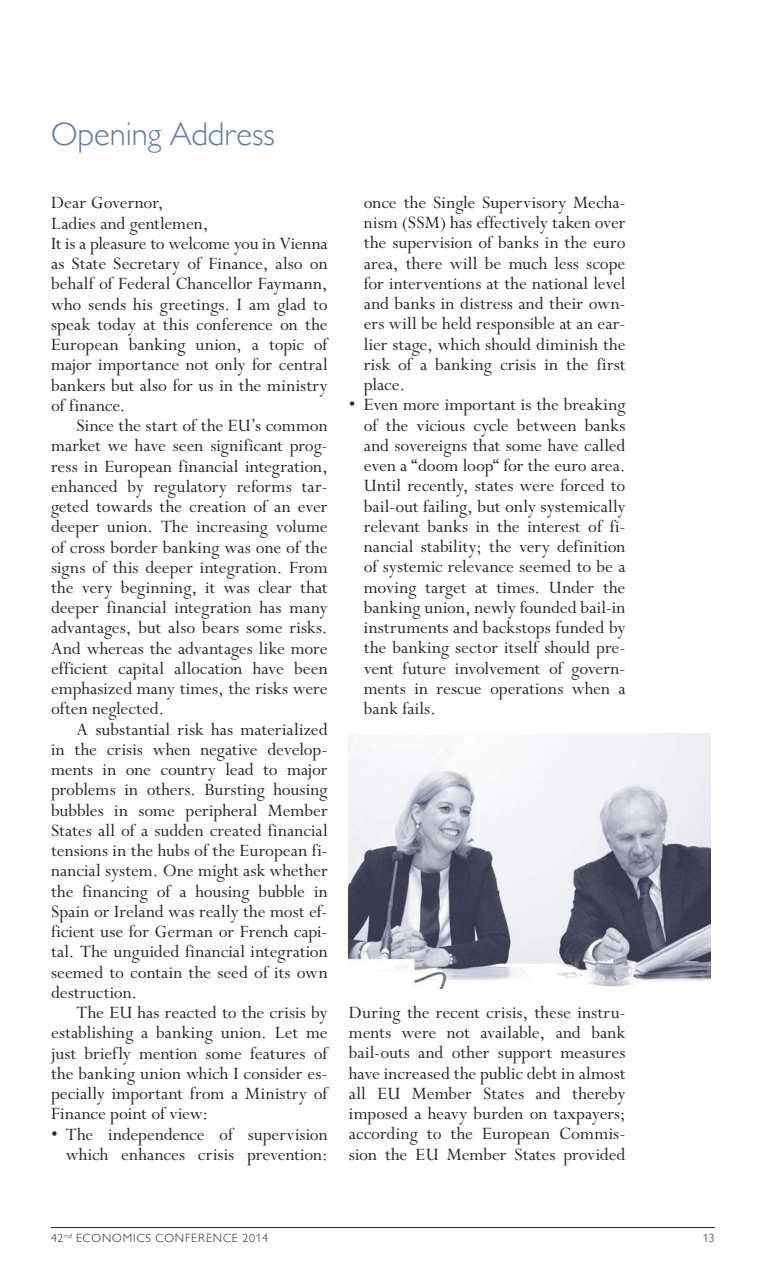
<style>
.page{position:relative;width:766px;height:1263px;background:#fff}
.page>*{position:absolute;margin:0;border:0;box-sizing:border-box;transform-origin:0 0}
.t1{font:300 33px "Gill Sans MT Pro";letter-spacing:-.005em;color:#607ea9}
.t2{font:19.5px/20.2px "Perpetua Std";color:#2b2620;text-align:justify}
.t3{font:300 12px "Gill Sans MT Pro";letter-spacing:.065em;color:#2b2620}
</style>
<div class="page">
<hr style="left:51px;top:1227px;width:663px;height:1px;background:#2b2620">
<img style="left:349px;top:733px;width:361px;height:256px">
<h1 class="t1" style="left:51px;top:114px;width:225px">Opening Address</h1>
<p class="t2" style="left:51px;top:193px;width:278px;text-align:left">Dear Governor,<br>Ladies and gentlemen,<br>It is a pleasure to welcome you in Vienna as State Secretary of Finance, also on behalf of Federal Chancellor Faymann, who sends his greetings. I am glad to speak today at this conference on the<br>European banking union, a topic of major importance not only for central bankers but also for us in the ministry of finance.</p>
<p class="t2" style="left:51px;top:416px;width:278px;text-indent:26px">Since the start of the EU’s common market we have seen significant prog&shy;ress in European financial integration, enhanced by regulatory reforms tar&shy;geted towards the creation of an ever deeper union. The increasing volume of cross border banking was one of the signs of this deeper integration. From the very beginning, it was clear that deeper financial integration has many advantages, but also bears some risks.<br>And whereas the advantages like more efficient capital allocation have been emphasized many times, the risks were often neglected.</p>
<p class="t2" style="left:51px;top:720px;width:278px;text-indent:26px">A substantial risk has materialized in the crisis when negative develop&shy;ments in one country lead to major problems in others. Bursting housing bubbles in some peripheral Member States all of a sudden created financial tensions in the hubs of the European fi&shy;nancial system. One might ask whether the financing of a housing bubble in Spain or Ireland was really the most ef&shy;ficient use for German or French capi&shy;tal. The unguided financial integration seemed to contain the seed of its own destruction.</p>
<p class="t2" style="left:51px;top:1003px;width:278px;text-indent:26px">The EU has reacted to the crisis by establishing a banking union. Let me just briefly mention some features of the banking union which I consider es&shy;pecially important from a Ministry of Finance point of view:</p>
<p class="t2" style="left:51px;top:1124px;width:278px;text-align:right">• The independence of supervision which enhances crisis prevention:</p>
<p class="t2" style="left:364px;top:193px;width:263px">once the Single Supervisory Mecha&shy;nism (SSM) has effectively taken over the supervision of banks in the euro area, there will be much less scope for interventions at the national level and banks in distress and their own&shy;ers will be held responsible at an ear&shy;lier stage, which should diminish the risk of a banking crisis in the first place.</p>
<p class="t2" style="left:364px;top:395px;width:263px;text-indent:-15px">• Even more important is the breaking of the vicious cycle between banks and sovereigns that some have called even a “doom loop“ for the euro area.<br>Until recently, states were forced to bail-out failing, but only systemically relevant banks in the interest of fi&shy;nancial stability; the very definition of systemic relevance seemed to be a moving target at times. Under the banking union, newly founded bail-in instruments and backstops funded by the banking sector itself should pre&shy;vent future involvement of govern&shy;ments in rescue operations when a bank fails.</p>
<p class="t2" style="left:349px;top:1003px;width:278px">During the recent crisis, these instru&shy;ments were not available, and bank bail-outs and other support measures have increased the public debt in almost all EU Member States and thereby imposed a heavy burden on taxpayers; according to the European Commis&shy;sion the EU Member States provided</p>
<p class="t3" style="left:51px;top:1231px;width:218px">42<sup>nd</sup> ECONOMICS CONFERENCE 2014</p>
<p class="t3" style="left:702px;top:1231px;width:13px">13</p>
</div>
